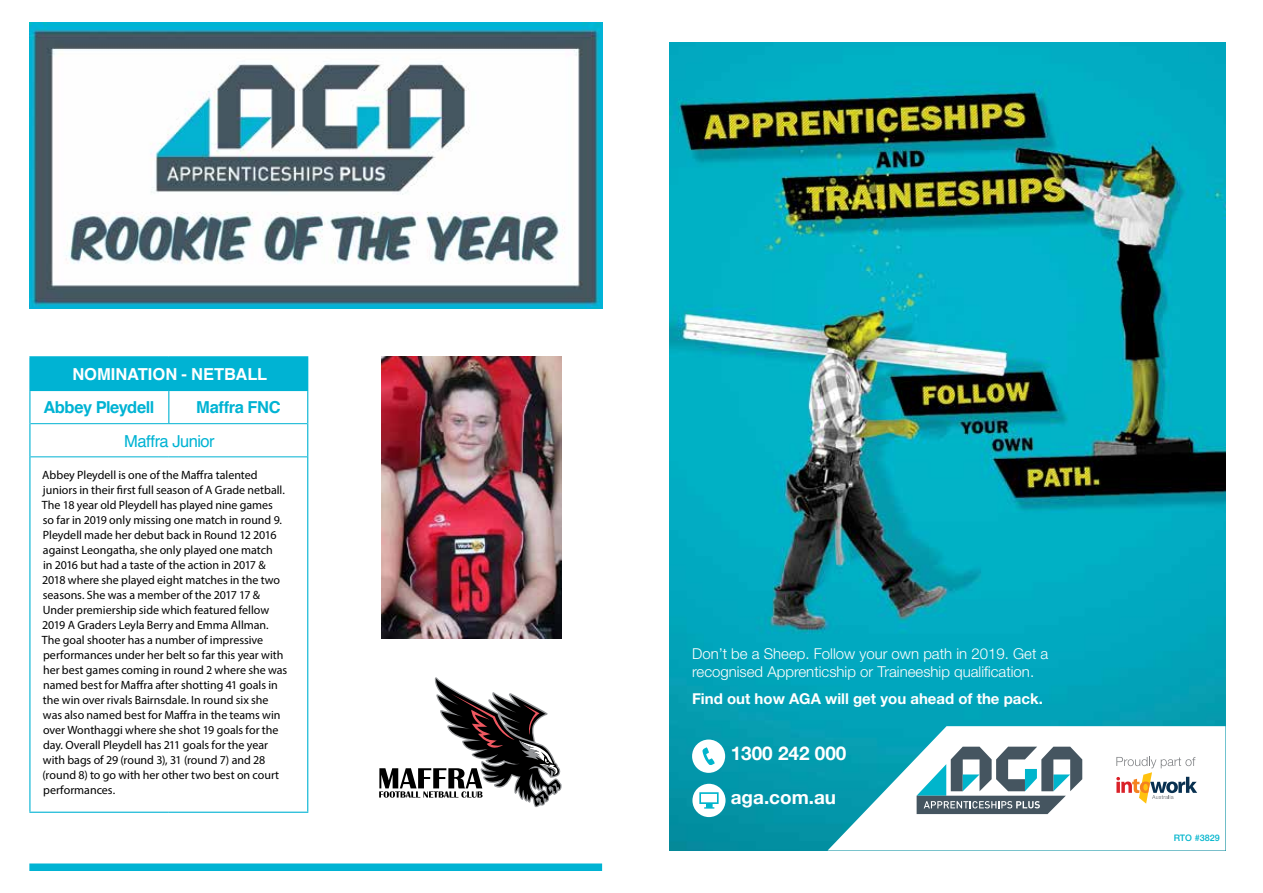
<style>
.page{position:relative;width:1263px;height:893px;background:#fff}
.page>*{position:absolute;margin:0;border:0;box-sizing:border-box;transform-origin:0 0}
.t1{font:700 18.9px "Helvetica Neue";color:#fff}
.t2{font:700 16.5px "Helvetica";letter-spacing:-.025em;color:#00b3d3}
.t3{font:700 16.5px "Helvetica";color:#fff}
.t4{font:16.5px "Helvetica";letter-spacing:-.03em;color:#00b3d3}
.t5{font:300 15px/18px "Helvetica Neue LT Std";color:#fff}
.t6{font:700 15px "Helvetica Neue LT Std";color:#fff}
.t7{font:12px/15px "Myriad Pro";letter-spacing:-.005em;color:#000}
.t8{font:500 9px "Helvetica Neue LT Std";color:#00b5cc}
</style>
<div class="page">
<img style="left:669px;top:43px;width:556px;height:807px">
<svg style="left:828px;top:726px;width:397px;height:124px"></svg>
<div style="left:692px;top:739px;width:33px;height:34px;background:#fff;border-radius:50%"></div>
<svg style="left:702px;top:747px;width:13px;height:18px"></svg>
<div style="left:692px;top:784px;width:33px;height:33px;background:#fff;border-radius:50%"></div>
<svg style="left:699px;top:792px;width:20px;height:17px"></svg>
<svg style="left:1116px;top:757px;width:81px;height:47px"></svg>
<svg style="left:917px;top:747px;width:165px;height:67px"></svg>
<img style="left:29px;top:22px;width:573px;height:286px">
<div style="left:29px;top:863px;width:573px;height:8px;background:#00b3d3"></div>
<div style="left:30px;top:357px;width:278px;height:33px;background:#00b3d3"></div>
<svg style="left:30px;top:391px;width:277px;height:66px"></svg>
<hr style="left:29px;top:356px;width:140px;height:1px;background:#00b3d3">
<hr style="left:29px;top:357px;width:1px;height:33px;background:#00b3d3">
<hr style="left:169px;top:356px;width:139px;height:1px;background:#00b3d3">
<hr style="left:29px;top:391px;width:1px;height:33px;background:#00b3d3">
<hr style="left:168px;top:391px;width:1px;height:32px;background:#00b3d3">
<hr style="left:307px;top:391px;width:1px;height:33px;background:#00b3d3">
<hr style="left:29px;top:424px;width:1px;height:33px;background:#00b3d3">
<hr style="left:307px;top:424px;width:1px;height:33px;background:#00b3d3">
<hr style="left:29px;top:457px;width:1px;height:355px;background:#00b3d3">
<hr style="left:307px;top:457px;width:1px;height:355px;background:#00b3d3">
<hr style="left:29px;top:812px;width:140px;height:1px;background:#00b3d3">
<hr style="left:169px;top:812px;width:139px;height:1px;background:#00b3d3">
<hr style="left:29px;top:390px;width:140px;height:1px;background:#00b3d3">
<hr style="left:169px;top:390px;width:139px;height:1px;background:#00b3d3">
<hr style="left:30px;top:423px;width:139px;height:1px;background:#00b3d3">
<hr style="left:169px;top:423px;width:138px;height:1px;background:#00b3d3">
<hr style="left:30px;top:457px;width:139px;height:1px;background:#00b3d3">
<hr style="left:169px;top:457px;width:138px;height:1px;background:#00b3d3">
<img style="left:382px;top:356px;width:179px;height:282px">
<svg style="left:379px;top:677px;width:183px;height:130px"></svg>
<h2 class="t3" style="left:72px;top:361px;width:196px">NOMINATION - NETBALL</h2>
<h2 class="t2" style="left:43px;top:394px;width:113px">Abbey Pleydell</h2>
<h2 class="t2" style="left:196px;top:394px;width:86px">Maffra FNC</h2>
<h2 class="t4" style="left:124px;top:430px;width:92px">Maffra Junior</h2>
<p class="t7" style="left:42px;top:467px;width:247px">Abbey Pleydell is one of the Maffra talented juniors in their first full season of A Grade netball.<br>The 18 year old Pleydell has played nine games so far in 2019 only missing one match in round 9.<br>Pleydell made her debut back in Round 12 2016 against Leongatha, she only played one match<br>in 2016 but had a taste of the action in 2017 &amp; 2018 where she played eight matches in the two seasons. She was a member of the 2017 17 &amp; Under premiership side which featured fellow 2019 A Graders Leyla Berry and Emma Allman.<br>The goal shooter has a number of impressive performances under her belt so far this year with her best games coming in round 2 where she was named best for Maffra after shotting 41 goals in the win over rivals Bairnsdale. In round six she was also named best for Maffra in the teams win over Wonthaggi where she shot 19 goals for the day. Overall Pleydell has 211 goals for the year with bags of 29 (round 3), 31 (round 7) and 28 (round 8) to go with her other two best on court performances.</p>
<p class="t5" style="left:692px;top:644px;width:358px">Don’t be a Sheep. Follow your own path in 2019. Get a recognised Apprenticship or Traineeship qualification.</p>
<p class="t6" style="left:692px;top:689px;width:352px">Find out how AGA will get you ahead of the pack.</p>
<h1 class="t1" style="left:731px;top:739px;width:117px">1300 242 000</h1>
<h1 class="t1" style="left:731px;top:783px;width:107px">aga.com.au</h1>
<p class="t8" style="left:1174px;top:832px;width:47px">RTO #3829</p>
</div>
